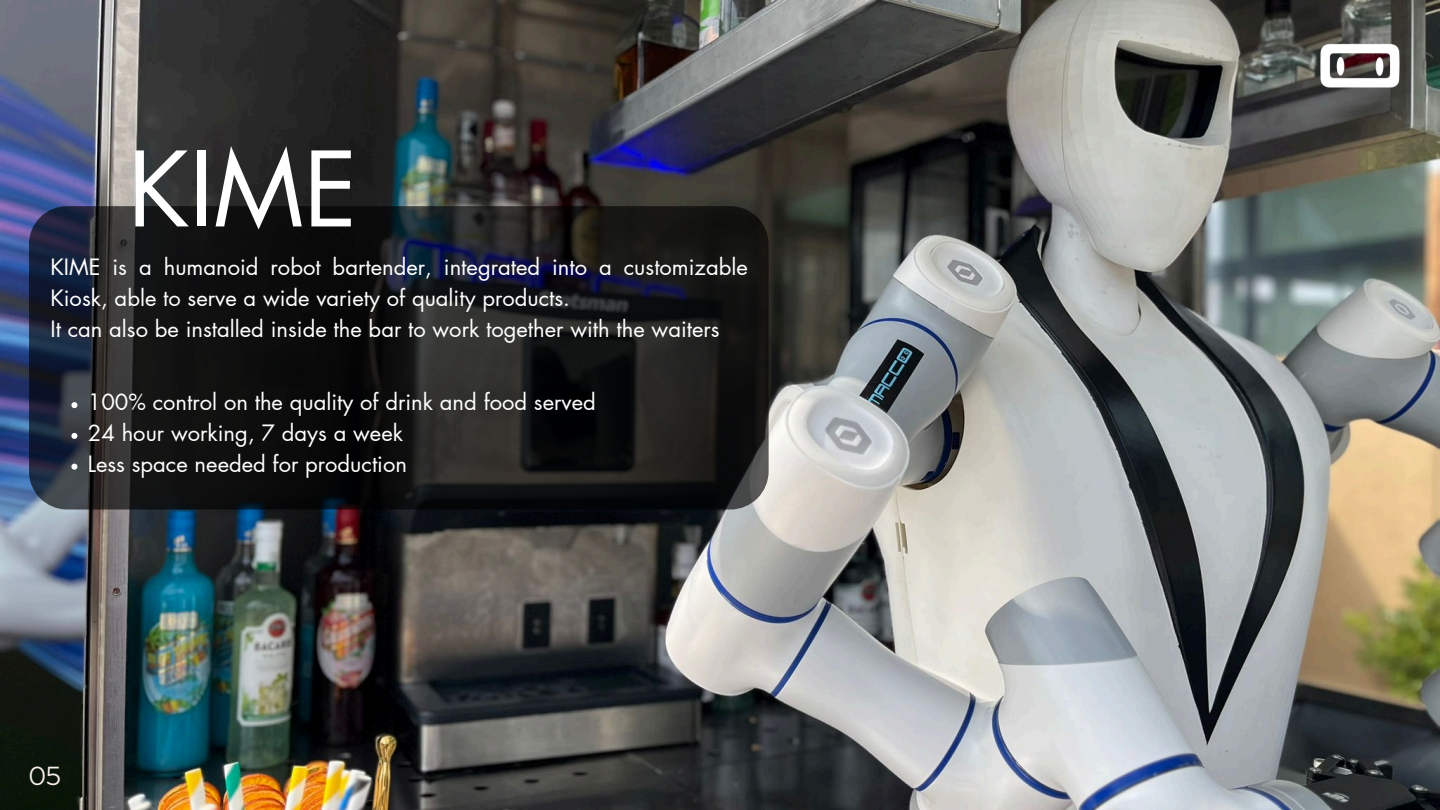
<style>
.page{position:relative;width:1440px;height:810px;background:#fff}
.page>*{position:absolute;margin:0;border:0;box-sizing:border-box;transform-origin:0 0}
.t1{font:100.8px "Futura LT Pro";color:#fff}
.t2{font:26px "Red Hat Display";color:#f7f0ea}
.t3{font:22px/30.8px "Futura LT Pro";color:#fff}
</style>
<div class="page">
<img style="left:0;top:0;width:1440px;height:810px">
<img style="left:1304px;top:34px;width:110px;height:69px">
<svg style="left:29px;top:206px;width:739px;height:304px;background:#18191b"></svg>
<svg style="left:71px;top:402px;width:6px;height:6px"></svg>
<svg style="left:71px;top:433px;width:6px;height:6px"></svg>
<svg style="left:71px;top:464px;width:6px;height:6px"></svg>
<h1 class="t1" style="left:128px;top:143px;width:231px">KIME</h1>
<p class="t3" style="left:50px;top:253px;width:699px">KIME is a humanoid robot bartender, integrated into a customizable<br>Kiosk, able to serve a wide variety of quality products.</p>
<p class="t3" style="left:50px;top:314px;width:671px">It can also be installed inside the bar to work together with the waiters</p>
<p class="t3" style="left:88px;top:388px;width:509px">100% control on the quality of drink and food served</p>
<p class="t3" style="left:88px;top:419px;width:317px">24 hour working, 7 days a week</p>
<p class="t3" style="left:88px;top:449px;width:321px">Less space needed for production</p>
<p class="t2" style="left:29px;top:759px;width:33px">05</p>
</div>
